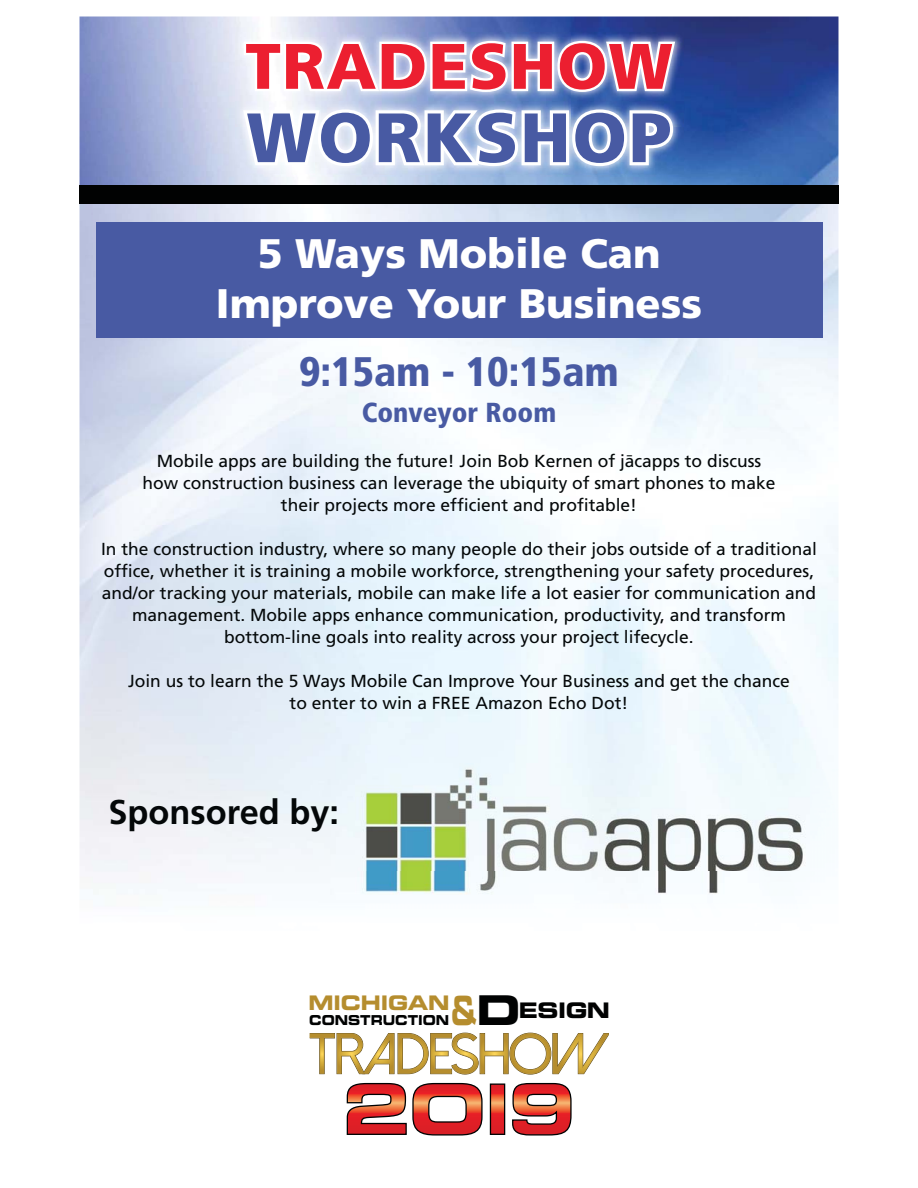
<style>
.page{position:relative;width:918px;height:1188px;background:#fff}
.page>*{position:absolute;margin:0;border:0;box-sizing:border-box;transform-origin:0 0}
.t1{font:900 69.6px "Frutiger";letter-spacing:.03em;color:#485aa3}
.t2{font:900 64.2px "Frutiger";letter-spacing:.02em;color:#ec1f30}
.t3{font:900 41.25px/49.5px "Frutiger";color:#fff;text-align:center}
.t4{font:900 condensed 41.25px "Frutiger";color:#485aa3}
.t5{font:700 34.35px "Frutiger";color:#040809}
.t6{font:900 condensed 27.45px "Frutiger";color:#485aa3}
.t7{font:21.45px "Eurostile Bold Extended Two";letter-spacing:-.025em;color:#010202;scale:.95 1}
.t8{font:20.1px "Eurostile Bold Extended Two";letter-spacing:-.01em;color:#b58d2e;scale:.94 1}
.t9{font:17.4px/22px "Frutiger";color:#040809;text-align:center}
.t10{font:13.65px "Eurostile Bold Extended Two";color:#010202;scale:.86 1}
.s1{font-size:40.2px;color:#b58d2e}
.s2{font-size:41.1px}
</style>
<div class="page">
<img style="left:93px;top:204px;width:631px;height:322px">
<img style="left:724px;top:204px;width:115px;height:565px">
<img style="left:80px;top:16px;width:759px;height:169px">
<img style="left:235px;top:32px;width:448px;height:143px">
<svg style="left:241px;top:38px;width:316px;height:57px"></svg>
<div style="left:557px;top:41px;width:50px;height:51px;border:5px solid #fff;border-radius:50%"></div>
<div style="left:570px;top:50px;width:25px;height:33px;border:5px solid #fff;border-radius:50%"></div>
<svg style="left:603px;top:39px;width:75px;height:55px"></svg>
<svg style="left:239px;top:107px;width:85px;height:63px"></svg>
<div style="left:318px;top:110px;width:55px;height:56px;border:6px solid #fff;border-radius:50%"></div>
<div style="left:331px;top:119px;width:29px;height:38px;border:6px solid #fff;border-radius:50%"></div>
<svg style="left:372px;top:106px;width:200px;height:64px"></svg>
<div style="left:572px;top:110px;width:55px;height:56px;border:6px solid #fff;border-radius:50%"></div>
<div style="left:586px;top:119px;width:28px;height:38px;border:6px solid #fff;border-radius:50%"></div>
<svg style="left:626px;top:107px;width:50px;height:61px"></svg>
<div style="left:80px;top:185px;width:759px;height:19px;background:#010202"></div>
<svg style="left:310px;top:1033px;width:299px;height:42px"></svg>
<svg style="left:346px;top:1082px;width:226px;height:54px"></svg>
<div style="left:96px;top:223px;width:726px;height:115px;background:#485aa3"></div>
<img style="left:356px;top:763px;width:453px;height:139px">
<h2 class="t2" style="left:245px;top:41px;width:429px">TRADESHOW</h2>
<h1 class="t1" style="left:247px;top:110px;width:426px">WORKSHOP</h1>
<h3 class="t3" style="left:216px;top:233px;width:488px">5 Ways Mobile Can<br>Improve Your Business</h3>
<h3 class="t4" style="left:299px;top:355px;width:321px">9:15am - 10:15am</h3>
<h3 class="t6" style="left:362px;top:402px;width:196px">Conveyor Room</h3>
<p class="t9" style="left:143px;top:452px;width:634px">Mobile apps are building the future! Join Bob Kernen of j¯acapps to discuss how construction business can leverage the ubiquity of smart phones to make their projects more efficient and profitable!</p>
<p class="t9" style="left:101px;top:540px;width:717px">In the construction industry, where so many people do their jobs outside of a traditional office, whether it is training a mobile workforce, strengthening your safety procedures, and/or tracking your materials, mobile can make life a lot easier for communication and management. Mobile apps enhance communication, productivity, and transform bottom-line goals into reality across your project lifecycle.</p>
<p class="t9" style="left:128px;top:672px;width:663px">Join us to learn the 5 Ways Mobile Can Improve Your Business and get the chance to enter to win a FREE Amazon Echo Dot!</p>
<h3 class="t5" style="left:109px;top:798px;width:232px">Sponsored by:</h3>
<p class="t8" style="left:309px;top:996px;width:152px">MICHIGAN</p>
<p class="t10" style="left:309px;top:1016px;width:164px">CONSTRUCTION</p>
<p class="t7" style="left:451px;top:1003px;width:169px"><span class="s1">&amp;</span><span class="s2">D</span>ESIGN</p>
</div>
